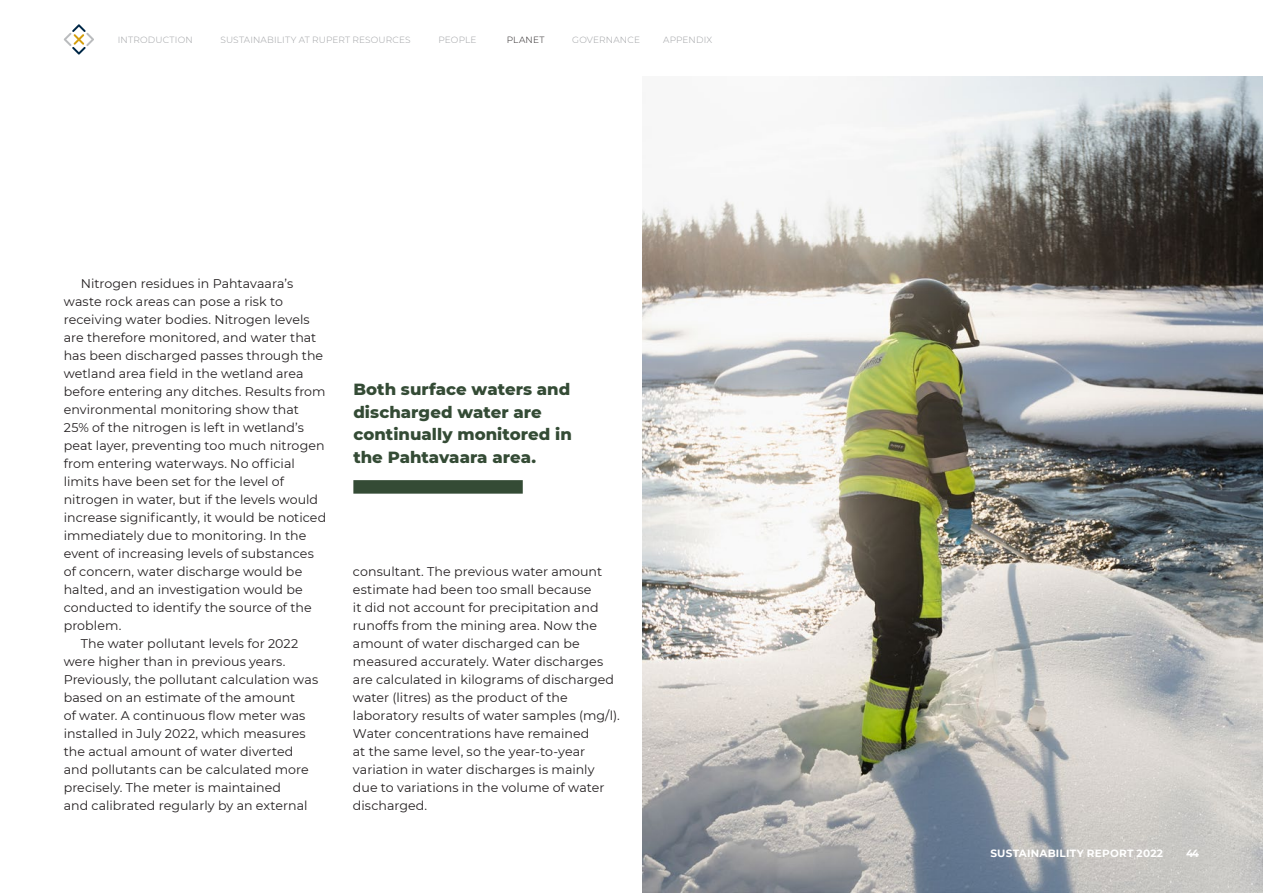
<style>
.page{position:relative;width:1263px;height:893px;background:#fff}
.page>*{position:absolute;margin:0;border:0;box-sizing:border-box;transform-origin:0 0}
.Manna_Ingressi{font:800 16.5px/22.5px "Montserrat";color:#344b35}
.Manna_SIS__Leipäteks{font:12.6px/18px "Montserrat";letter-spacing:.005em;color:#231f20}
.Manna_SIS__Leipäteks-2{font:700 10.5px "Montserrat";letter-spacing:.02em;color:#fff}
.t1{font:300 9px "Montserrat";letter-spacing:.02em;color:#9d9fa2}
.t2{font:300 9px "Montserrat";letter-spacing:.02em;color:#231f20}
</style>
<div class="page">
<svg style="left:64px;top:24px;width:30px;height:31px"></svg>
<img style="left:642px;top:77px;width:621px;height:816px">
<div style="left:353px;top:480px;width:170px;height:14px;background:#344b35"></div>
<p class="t1" style="left:118px;top:33px;width:76px">INTRODUCTION</p>
<p class="t1" style="left:220px;top:33px;width:192px">SUSTAINABILITY AT RUPERT RESOURCES</p>
<p class="t1" style="left:438px;top:33px;width:40px">PEOPLE</p>
<p class="t2" style="left:507px;top:33px;width:39px">PLANET</p>
<p class="t1" style="left:572px;top:33px;width:69px">GOVERNANCE</p>
<p class="t1" style="left:663px;top:33px;width:51px">APPENDIX</p>
<p class="Manna_SIS__Leipäteks" style="left:64px;top:274px;width:264px;text-indent:17px">Nitrogen residues in Pahtavaara’s waste rock areas can pose a risk to receiving water bodies. Nitrogen levels are therefore monitored, and water that has been discharged passes through the wetland area field in the wetland area before entering any ditches. Results from environmental monitoring show that 25% of the nitrogen is left in wetland’s peat layer, preventing too much nitrogen from entering waterways. No official limits have been set for the level of nitrogen in water, but if the levels would increase significantly, it would be noticed immediately due to monitoring. In the event of increasing levels of substances of concern, water discharge would be halted, and an investigation would be conducted to identify the source of the problem.</p>
<p class="Manna_SIS__Leipäteks" style="left:64px;top:634px;width:256px;text-indent:17px">The water pollutant levels for 2022 were higher than in previous years.<br>Previously, the pollutant calculation was based on an estimate of the amount<br>of water. A continuous flow meter was installed in July 2022, which measures the actual amount of water diverted and pollutants can be calculated more precisely. The meter is maintained<br>and calibrated regularly by an external</p>
<p class="Manna_Ingressi" style="left:353px;top:377px;width:220px">Both surface waters and discharged water are continually monitored in the Pahtavaara area.</p>
<p class="Manna_SIS__Leipäteks" style="left:353px;top:562px;width:268px">consultant. The previous water amount estimate had been too small because<br>it did not account for precipitation and runoffs from the mining area. Now the amount of water discharged can be measured accurately. Water discharges are calculated in kilograms of discharged water (litres) as the product of the laboratory results of water samples (mg/l).<br>Water concentrations have remained<br>at the same level, so the year-to-year variation in water discharges is mainly due to variations in the volume of water discharged.</p>
<p class="Manna_SIS__Leipäteks-2" style="left:990px;top:845px;width:174px">SUSTAINABILITY REPORT 2022</p>
<p class="Manna_SIS__Leipäteks-2" style="left:1186px;top:845px;width:15px">44</p>
</div>
